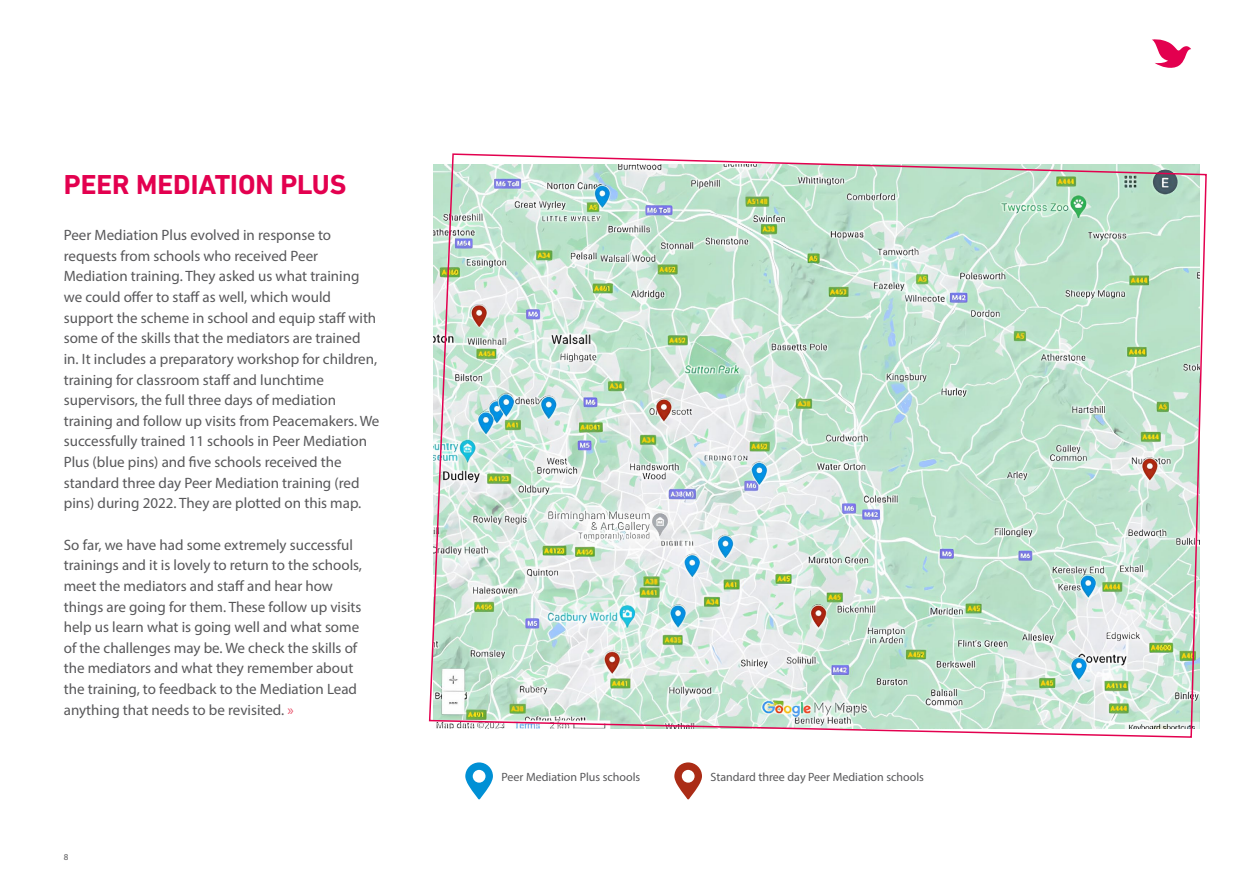
<style>
.page{position:relative;width:1255px;height:893px;background:#fff}
.page>*{position:absolute;margin:0;border:0;box-sizing:border-box;transform-origin:0 0}
.Title2{font:700 27.9px "DIN Next LT Pro";color:#e3004f}
.t1{font:15px/20.7px "Myriad Pro";color:#58585a}
.t2{font:12px "Myriad Pro";color:#58585a}
.t3{font:9px "Myriad Pro";color:#58585a}
.s1{color:#e8526b}
</style>
<div class="page">
<svg style="left:428px;top:153px;width:779px;height:585px"></svg>
<svg style="left:674px;top:762px;width:28px;height:37px"></svg>
<svg style="left:465px;top:762px;width:28px;height:37px"></svg>
<svg style="left:1152px;top:39px;width:39px;height:29px"></svg>
<p class="Title2" style="left:64px;top:169px;width:284px">PEER MEDIATION PLUS</p>
<p class="t1" style="left:64px;top:225px;width:317px">Peer Mediation Plus evolved in response to requests from schools who received Peer Mediation training. They asked us what training we could offer to staff as well, which would support the scheme in school and equip staff with some of the skills that the mediators are trained<br>in. It includes a preparatory workshop for children, training for classroom staff and lunchtime supervisors, the full three days of mediation training and follow up visits from Peacemakers. We successfully trained 11 schools in Peer Mediation Plus (blue pins) and five schools received the standard three day Peer Mediation training (red pins) during 2022. They are plotted on this map.</p>
<p class="t1" style="left:64px;top:534px;width:300px">So far, we have had some extremely successful trainings and it is lovely to return to the schools, meet the mediators and staff and hear how things are going for them. These follow up visits help us learn what is going well and what some of the challenges may be. We check the skills of the mediators and what they remember about the training, to feedback to the Mediation Lead anything that needs to be revisited. <span class="s1">»</span></p>
<p class="t3" style="left:64px;top:851px;width:6px">8</p>
<p class="t2" style="left:501px;top:769px;width:140px">Peer Mediation Plus schools</p>
<p class="t2" style="left:710px;top:769px;width:215px">Standard three day Peer Mediation schools</p>
</div>
